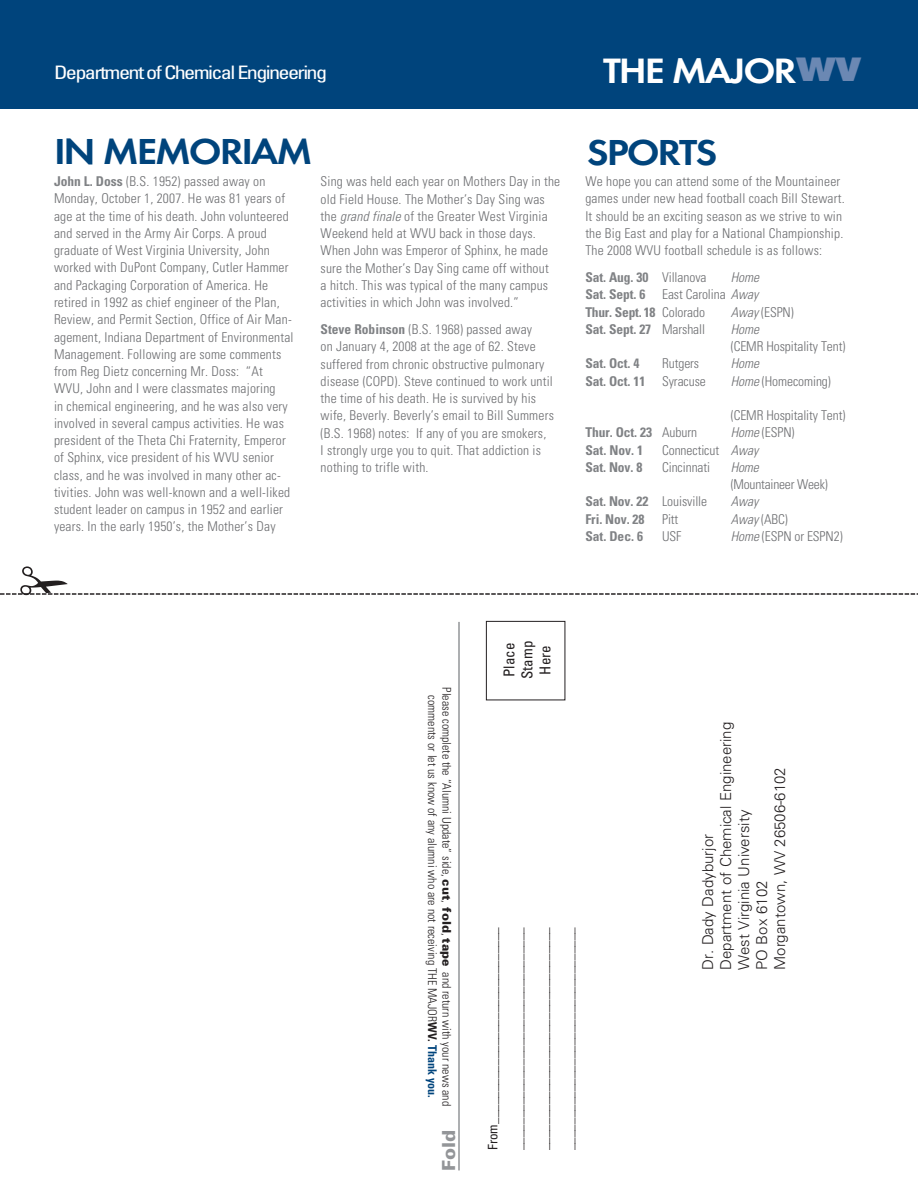
<style>
.page{position:relative;width:918px;height:1188px;background:#fff}
.page>*{position:absolute;margin:0;border:0;box-sizing:border-box;transform-origin:0 0}
.t1{font:900 45.3px "Helvetica Neue";color:#6b88b3}
.t2{font:600 37.5px "Futura T";letter-spacing:-.05em;color:#00447c;scale:1.1 1}
.t3{font:600 36.6px "Futura T";color:#fff;scale:1.1 1}
.t4{font:condensed 18.6px "Univers";letter-spacing:-.075em;color:#fff;scale:1.2 1}
.t5{font:900 18px "Univers";color:#939598}
.t6{font:300 15px/18px "Univers";color:#231f20}
.t7{font:condensed 15px/18px "Univers";color:#231f20;text-align:center}
.t8{font:300 condensed 13.5px/17.2px "Univers";letter-spacing:.015em;color:#6d6e71}
.t9{font:700 condensed 13.5px/17.2px "Univers";letter-spacing:-.005em;color:#808285;text-align:justify}
.t10{font:300 condensed 13.5px "Univers";letter-spacing:-.005em;color:#6d6e71}
.t11{font:300 condensed 13.5px "Univers";letter-spacing:-.015em;color:#6d6e71}
.t12{font:italic 300 condensed 13.5px "Univers";letter-spacing:-.005em;color:#6d6e71}
.t13{font:condensed 13.2px/25.5px "Univers";color:#231f20;text-align:justify}
.t14{font:300 condensed 12px/14.4px "Univers";color:#231f20;text-align:center}
.s1{font-family:"Futura T";font-weight:600;font-size:36.6px;color:#fff}
.s2{font-weight:700;color:#808285}
.s3{font-style:italic}
.s4{font-weight:300;color:#6d6e71}
.s5{font-weight:300;font-style:italic;color:#6d6e71}
.s6{font-weight:900;font-stretch:normal}
.s7{font-weight:700}
.s8{font-weight:700;color:#00447c}
</style>
<div class="page">
<div style="left:0;top:0;width:918px;height:108px;background:#00447c"></div>
<div style="left:486px;top:621px;width:79px;height:79px;border:1px solid #231f20"></div>
<hr style="left:458px;top:622px;width:2px;height:548px;background:#939598">
<svg style="left:0;top:593px;width:918px;height:2px"></svg>
<h3 class="t4" style="left:54px;top:61px;width:229px">Department of Chemical Engineering</h3>
<h3 class="t3" style="left:603px;top:49px;width:115px">THE MAJO</h3>
<h1 class="t1" style="left:774px;top:38px;width:89px"><span class="s1">R</span>wv</h1>
<h2 class="t2" style="left:54px;top:129px;width:236px">IN MEMORIAM</h2>
<p class="t8" style="left:54px;top:173px;width:241px"><span class="s2">John L. Doss</span> (B.S. 1952) passed away on Monday, October 1, 2007. He was 81 years of age at the time of his death. John volunteered and served in the Army Air Corps. A proud graduate of West Virginia University, John worked with DuPont Company, Cutler Hammer and Packaging Corporation of America. He retired in 1992 as chief engineer of the Plan, Review, and Permit Section, Office of Air Man&shy;agement, Indiana Department of Environmental Management. Following are some comments from Reg Dietz concerning Mr. Doss: “At WVU, John and I were classmates majoring<br>in chemical engineering, and he was also very involved in several campus activities. He was president of the Theta Chi Fraternity, Emperor of Sphinx, vice president of his WVU senior class, and he was involved in many other ac&shy;tivities. John was well-known and a well-liked student leader on campus in 1952 and earlier years. In the early 1950’s, the Mother’s Day</p>
<p class="t8" style="left:321px;top:173px;width:241px">Sing was held each year on Mothers Day in the old Field House. The Mother’s Day Sing was the <span class="s3">grand finale</span> of the Greater West Virginia Weekend held at WVU back in those days.<br>When John was Emperor of Sphinx, he made sure the Mother’s Day Sing came off without<br>a hitch. This was typical of the many campus activities in which John was involved.”</p>
<p class="t8" style="left:321px;top:321px;width:235px"><span class="s2">Steve Robinson</span> (B.S. 1968) passed away<br>on January 4, 2008 at the age of 62. Steve suffered from chronic obstructive pulmonary disease (COPD). Steve continued to work until the time of his death. He is survived by his wife, Beverly. Beverly’s email to Bill Summers (B.S. 1968) notes: If any of you are smokers,<br>I strongly urge you to quit. That addiction is nothing to trifle with.</p>
<h2 class="t2" style="left:587px;top:131px;width:118px">SPORTS</h2>
<p class="t8" style="left:585px;top:173px;width:261px">We hope you can attend some of the Mountaineer games under new head football coach Bill Stewart.<br>It should be an exciting season as we strive to win the Big East and play for a National Championship.<br>The 2008 WVU football schedule is as follows:</p>
<p class="t9" style="left:585px;top:269px;width:123px">Sat. Aug. 30 <span class="s4">Villanova</span></p>
<p class="t9" style="left:585px;top:269px;width:175px;text-indent:145px"><span class="s5">Home </span>Sat. Sept. 6 <span class="s4">East Carolina</span> <span class="s5">Away </span>Thur. Sept. 18 <span class="s4">Colorado</span></p>
<p class="t8" style="left:731px;top:303px;width:65px"><span class="s3">Away</span> (ESPN)</p>
<p class="t9" style="left:585px;top:320px;width:121px">Sat. Sept. 27 <span class="s4">Marshall</span></p>
<p class="t12" style="left:731px;top:321px;width:30px">Home</p>
<p class="t10" style="left:731px;top:338px;width:116px">(CEMR Hospitality Tent)</p>
<p class="t9" style="left:585px;top:355px;width:56px">Sat. Oct. 4</p>
<p class="t10" style="left:662px;top:356px;width:39px">Rutgers</p>
<p class="t12" style="left:731px;top:356px;width:30px">Home</p>
<p class="t9" style="left:585px;top:372px;width:122px">Sat. Oct. 11 <span class="s4">Syracuse</span></p>
<p class="t10" style="left:731px;top:373px;width:102px"><span class="s3">Home</span> (Homecoming)</p>
<p class="t10" style="left:731px;top:407px;width:116px">(CEMR Hospitality Tent)</p>
<p class="t9" style="left:585px;top:424px;width:113px">Thur. Oct. 23 <span class="s4">Auburn</span></p>
<p class="t8" style="left:731px;top:424px;width:65px"><span class="s3">Home</span> (ESPN)</p>
<p class="t9" style="left:585px;top:441px;width:59px">Sat. Nov. 1</p>
<p class="t10" style="left:662px;top:442px;width:98px">Connecticut <span class="s3">Away</span></p>
<p class="t9" style="left:585px;top:458px;width:59px">Sat. Nov. 8</p>
<p class="t10" style="left:662px;top:459px;width:50px">Cincinnati</p>
<p class="t12" style="left:731px;top:459px;width:29px">Home</p>
<p class="t11" style="left:731px;top:476px;width:98px">(Mountaineer Week)</p>
<p class="t9" style="left:585px;top:493px;width:123px">Sat. Nov. 22 <span class="s4">Louisville</span></p>
<p class="t12" style="left:731px;top:494px;width:29px">Away</p>
<p class="t9" style="left:585px;top:510px;width:61px">Fri. Nov. 28</p>
<p class="t8" style="left:662px;top:510px;width:18px">Pitt</p>
<p class="t8" style="left:731px;top:510px;width:59px"><span class="s3">Away</span> (ABC)</p>
<p class="t9" style="left:585px;top:527px;width:59px">Sat. Dec. 6</p>
<p class="t8" style="left:662px;top:528px;width:21px">USF</p>
<p class="t10" style="left:731px;top:528px;width:113px"><span class="s3">Home</span> (ESPN or ESPN2)</p>
<p class="t14" style="left:454px;top:687px;width:420px;rotate:90deg">Please complete the “Alumni Update” side, <span class="s6">cut</span>, <span class="s6">fold</span>, <span class="s6">tape</span> and return with your news and comments or let us know of any alumni who are not receiving THE MAJOR<span class="s7">WV.</span> <span class="s8">Thank you.</span></p>
<h3 class="t5" style="left:437px;top:1171px;width:43px;rotate:-90deg">Fold</h3>
<p class="t7" style="left:500px;top:679px;width:40px;rotate:-90deg">Place<br>Stamp<br>Here</p>
<p class="t13" style="left:480px;top:1150px;width:225px;rotate:-90deg">From______________________________ __________________________________ __________________________________ __________________________________</p>
<p class="t6" style="left:699px;top:970px;width:249px;rotate:-90deg">Dr. Dady Dadyburjor<br>Department of Chemical Engineering<br>West Virginia University<br>PO Box 6102<br>Morgantown, WV 26506-6102</p>
</div>
